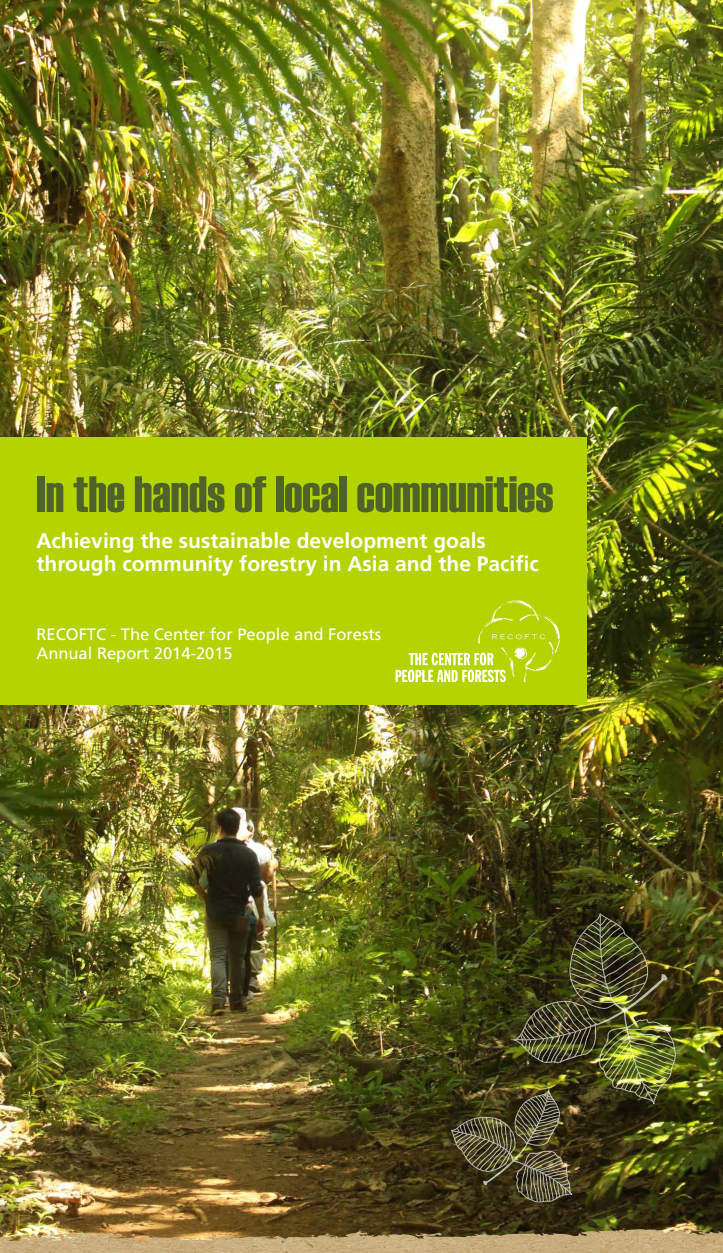
<style>
.page{position:relative;width:723px;height:1253px;background:#fff}
.page>*{position:absolute;margin:0;border:0;box-sizing:border-box;transform-origin:0 0}
.t1{font:51px "Haettenschweiler";color:#4f6228}
.t2{font:700 21px/23.1px "Frutiger";color:#fff}
.t3{font:16.5px/19.8px "Frutiger";color:#fff}
</style>
<div class="page">
<img style="left:0;top:0;width:723px;height:1253px">
<div style="left:0;top:437px;width:587px;height:268px;background:#b3d401"></div>
<img style="left:450px;top:912px;width:226px;height:291px">
<img style="left:284px;top:1229px;width:343px;height:10px">
<svg style="left:395px;top:600px;width:165px;height:81px"></svg>
<h1 class="t1" style="left:36px;top:465px;width:518px">In the hands of local communities</h1>
<p class="t2" style="left:36px;top:529px;width:504px">Achieving the sustainable development goals through community forestry in Asia and the Pacific</p>
<p class="t3" style="left:36px;top:624px;width:346px">RECOFTC - The Center for People and Forests<br>Annual Report 2014-2015</p>
</div>
